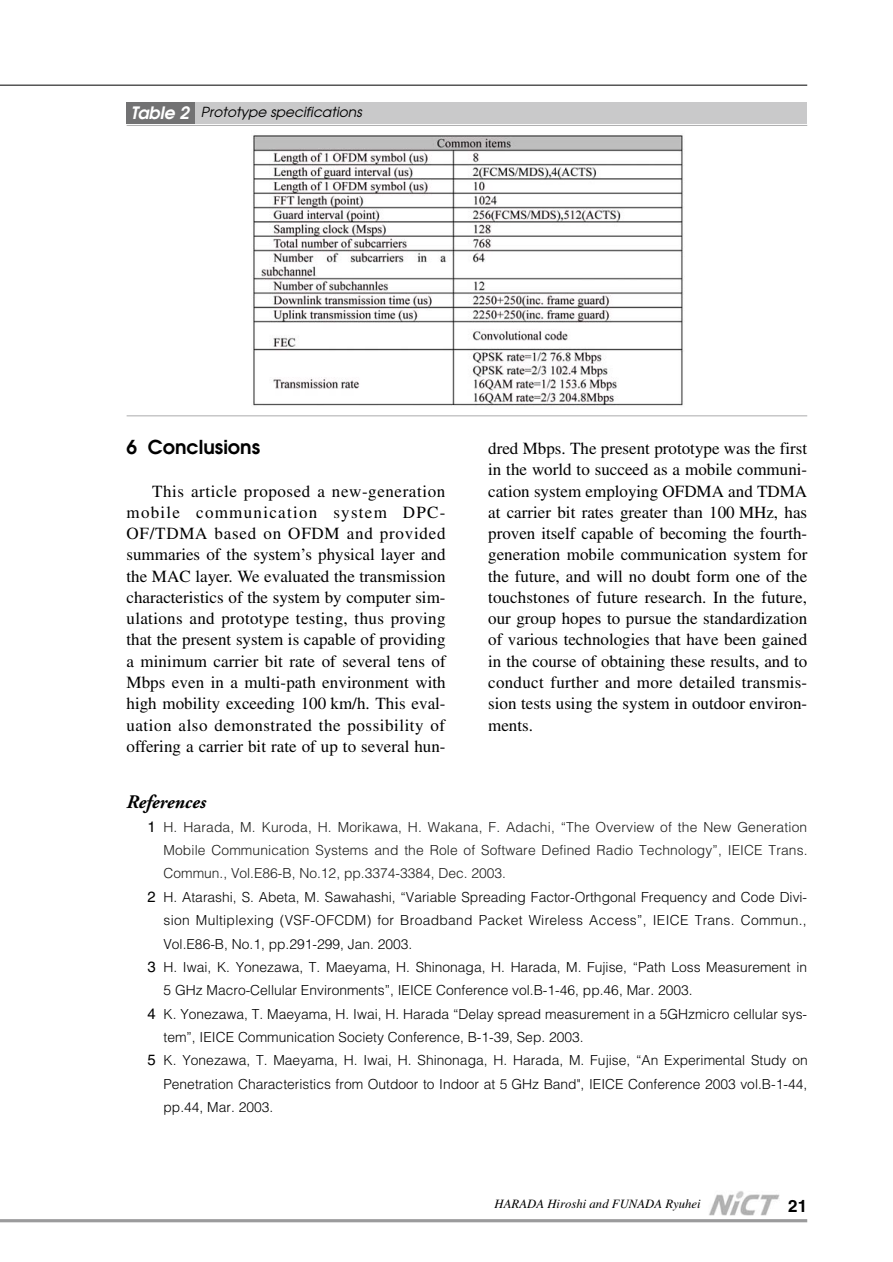
<style>
.page{position:relative;width:893px;height:1262px;background:#fff}
.page>*{position:absolute;margin:0;border:0;box-sizing:border-box;transform-origin:0 0}
.t1{font:600 19.2px "Avant Garde";color:#000}
.t2{font:italic 700 19.2px "Adobe Garamond";color:#000}
.t3{font:16.95px/21.3px "Times";color:#000;text-align:justify}
.t4{font:700 16.95px "Helvetica";color:#000}
.t5{font:300 13.8px "Helvetica";color:#000}
.t6{font:300 13.8px "Helvetica";letter-spacing:.01em;color:#1c1c1a}
.t7{font:300 13.8px "Helvetica";letter-spacing:.025em;color:#000}
.t8{font:italic 13.8px "Avant Garde";color:#000}
.t9{font:italic 12.75px "Times";color:#000}
.s1{font-weight:600;font-size:16.95px;color:#fff}
.s2{font-weight:400;font-size:14.85px;color:#fff}
.s3{font-weight:400;font-size:14.85px;color:#000}
.s4{font-weight:400;font-size:14.85px}
</style>
<div class="page">
<hr style="left:0;top:85px;width:807px;height:1px;background:#000">
<hr style="left:0;top:1219px;width:807px;height:3px;background:#9b9b9c">
<img style="left:709px;top:1191px;width:70px;height:24px">
<img style="left:253px;top:135px;width:430px;height:271px">
<div style="left:126px;top:102px;width:681px;height:21px;background:#c9c9ca"></div>
<div style="left:126px;top:102px;width:69px;height:21px;background:#727273"></div>
<hr style="left:127px;top:125px;width:680px;height:1px;background:#b0b0b1">
<hr style="left:127px;top:415px;width:680px;height:1px;background:#b0b0b1">
<p class="t8" style="left:131px;top:106px;width:232px"><span class="s1">Table 2</span> Prototype specifications</p>
<p class="t1" style="left:126px;top:440px;width:135px">6 Conclusions</p>
<p class="t3" style="left:126px;top:482px;width:321px;text-indent:26px">This article proposed a new-generation mobile communication system DPC-OF/TDMA based on OFDM and provided summaries of the system’s physical layer and the MAC layer. We evaluated the transmission characteristics of the system by computer sim&shy;ulations and prototype testing, thus proving that the present system is capable of providing a minimum carrier bit rate of several tens of Mbps even in a multi-path environment with high mobility exceeding 100 km/h. This eval&shy;uation also demonstrated the possibility of offering a carrier bit rate of up to several hun-</p>
<p class="t3" style="left:488px;top:439px;width:321px">dred Mbps. The present prototype was the first in the world to succeed as a mobile communi&shy;cation system employing OFDMA and TDMA at carrier bit rates greater than 100 MHz, has proven itself capable of becoming the fourth&shy;generation mobile communication system for the future, and will no doubt form one of the touchstones of future research. In the future, our group hopes to pursue the standardization of various technologies that have been gained in the course of obtaining these results, and to conduct further and more detailed transmis&shy;sion tests using the system in outdoor environ&shy;ments.</p>
<p class="t2" style="left:126px;top:794px;width:81px">References</p>
<p class="t6" style="left:139px;top:821px;width:669px"><span class="s2">0</span><span class="s3">1</span> H. Harada, M. Kuroda, H. Morikawa, H. Wakana, F. Adachi, “The Overview of the New Generation</p>
<p class="t6" style="left:163px;top:845px;width:645px">Mobile Communication Systems and the Role of Software Defined Radio Technology”, IEICE Trans.</p>
<p class="t6" style="left:163px;top:868px;width:344px">Commun., Vol.E86-B, No.12, pp.3374-3384, Dec. 2003.</p>
<p class="t5" style="left:139px;top:891px;width:669px"><span class="s2">0</span><span class="s4">2</span> H. Atarashi, S. Abeta, M. Sawahashi, “Variable Spreading Factor-Orthgonal Frequency and Code Divi-</p>
<p class="t7" style="left:163px;top:915px;width:644px">sion Multiplexing (VSF-OFCDM) for Broadband Packet Wireless Access”, IEICE Trans. Commun.,</p>
<p class="t5" style="left:163px;top:938px;width:250px">Vol.E86-B, No.1, pp.291-299, Jan. 2003.</p>
<p class="t5" style="left:139px;top:962px;width:669px"><span class="s2">0</span><span class="s4">3</span> H. Iwai, K. Yonezawa, T. Maeyama, H. Shinonaga, H. Harada, M. Fujise, “Path Loss Measurement in</p>
<p class="t5" style="left:163px;top:985px;width:530px">5 GHz Macro-Cellular Environments”, IEICE Conference vol.B-1-46, pp.46, Mar. 2003.</p>
<p class="t5" style="left:139px;top:1008px;width:669px"><span class="s2">0</span><span class="s4">4</span> K. Yonezawa, T. Maeyama, H. Iwai, H. Harada “Delay spread measurement in a 5GHzmicro cellular sys-</p>
<p class="t5" style="left:163px;top:1032px;width:421px">tem”, IEICE Communication Society Conference, B-1-39, Sep. 2003.</p>
<p class="t5" style="left:139px;top:1055px;width:670px"><span class="s2">0</span><span class="s4">5</span> K. Yonezawa, T. Maeyama, H. Iwai, H. Shinonaga, H. Harada, M. Fujise, “An Experimental Study on</p>
<p class="t5" style="left:163px;top:1079px;width:645px">Penetration Characteristics from Outdoor to Indoor at 5 GHz Band", IEICE Conference 2003 vol.B-1-44,</p>
<p class="t5" style="left:163px;top:1102px;width:111px">pp.44, Mar. 2003.</p>
<p class="t9" style="left:494px;top:1199px;width:208px">HARADA Hiroshi and FUNADA Ryuhei</p>
<p class="t4" style="left:788px;top:1199px;width:20px">21</p>
</div>
